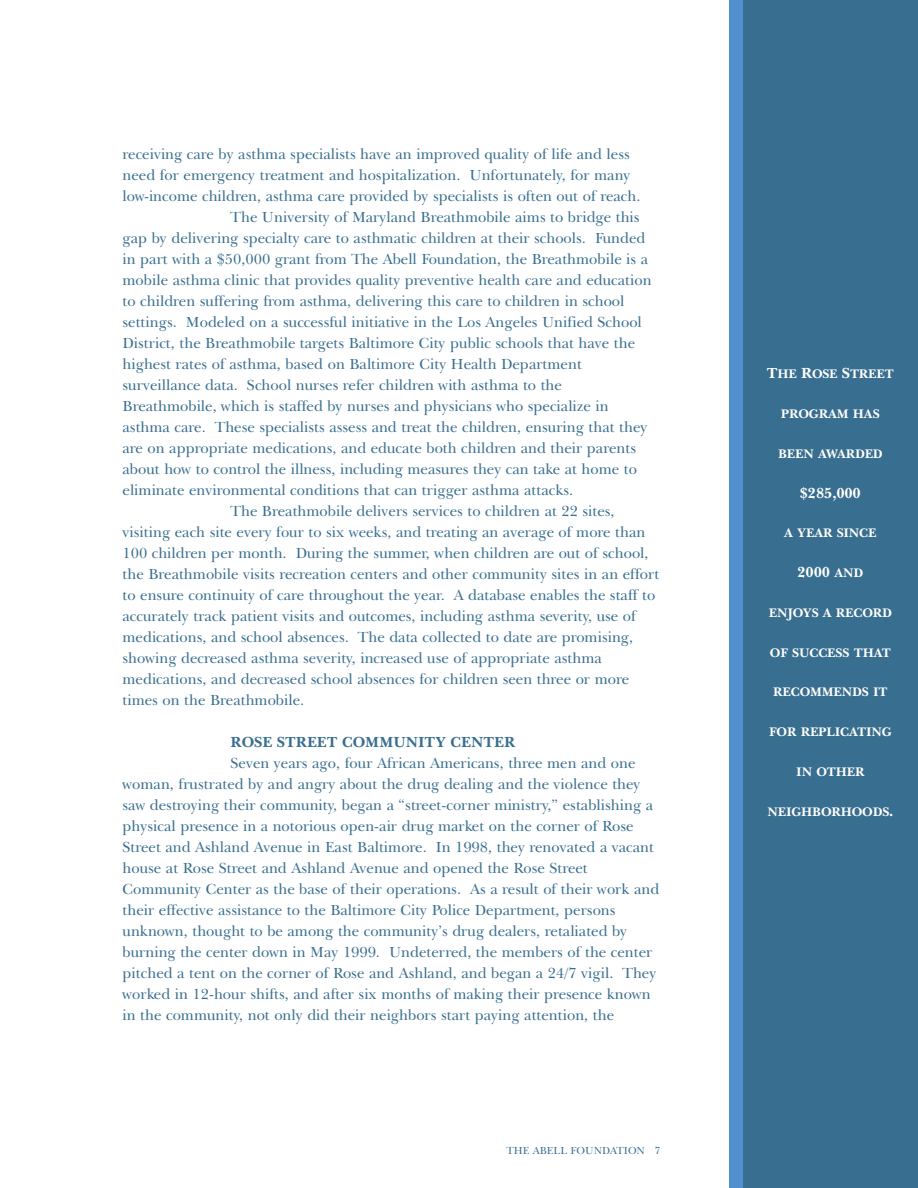
<style>
.page{position:relative;width:918px;height:1188px;background:#fff}
.page>*{position:absolute;margin:0;border:0;box-sizing:border-box;transform-origin:0 0}
.t1{font:15px/21px "New Baskerville IT Cby BT";color:#386e8f}
.t2{font:700 15px "New Baskerville IT Cby BT";color:#386e8f}
.t3{font:700 15px "New Baskerville IT Cby BT";letter-spacing:-.01em;color:#fff}
.t4{font:700 12.75px "New Baskerville IT Cby BT";letter-spacing:-.015em;color:#fff}
.t5{font:10.5px "New Baskerville IT Cby BT";color:#386e8f}
.s1{font-size:15px}
.s2{font-size:12.75px}
</style>
<div class="page">
<div style="left:743px;top:0;width:175px;height:1188px;background:#386e8f"></div>
<div style="left:729px;top:0;width:14px;height:1188px;background:#5090cc"></div>
<p class="t1" style="left:123px;top:145px;width:509px">receiving care by asthma specialists have an improved quality of life and less</p>
<p class="t1" style="left:123px;top:166px;width:510px">need for emergency treatment and hospitalization. Unfortunately, for many</p>
<p class="t1" style="left:123px;top:187px;width:519px">low-income children, asthma care provided by specialists is often out of reach.</p>
<p class="t1" style="left:231px;top:208px;width:411px">The University of Maryland Breathmobile aims to bridge this</p>
<p class="t1" style="left:123px;top:229px;width:524px">gap by delivering specialty care to asthmatic children at their schools. Funded</p>
<p class="t1" style="left:123px;top:250px;width:527px">in part with a $50,000 grant from The Abell Foundation, the Breathmobile is a</p>
<p class="t1" style="left:123px;top:271px;width:531px">mobile asthma clinic that provides quality preventive health care and education</p>
<p class="t1" style="left:123px;top:292px;width:503px">to children suffering from asthma, delivering this care to children in school</p>
<p class="t1" style="left:123px;top:313px;width:521px">settings. Modeled on a successful initiative in the Los Angeles Unified School</p>
<p class="t1" style="left:123px;top:334px;width:514px">District, the Breathmobile targets Baltimore City public schools that have the</p>
<p class="t1" style="left:123px;top:355px;width:461px">highest rates of asthma, based on Baltimore City Health Department</p>
<p class="t1" style="left:123px;top:376px;width:441px">surveillance data. School nurses refer children with asthma to the</p>
<p class="t1" style="left:123px;top:397px;width:488px">Breathmobile, which is staffed by nurses and physicians who specialize in</p>
<p class="t1" style="left:123px;top:418px;width:526px">asthma care. These specialists assess and treat the children, ensuring that they</p>
<p class="t1" style="left:123px;top:439px;width:515px">are on appropriate medications, and educate both children and their parents</p>
<p class="t1" style="left:123px;top:460px;width:516px">about how to control the illness, including measures they can take at home to</p>
<p class="t1" style="left:123px;top:481px;width:452px">eliminate environmental conditions that can trigger asthma attacks.</p>
<p class="t1" style="left:231px;top:502px;width:386px">The Breathmobile delivers services to children at 22 sites,</p>
<p class="t1" style="left:123px;top:523px;width:524px">visiting each site every four to six weeks, and treating an average of more than</p>
<p class="t1" style="left:123px;top:544px;width:528px">100 children per month. During the summer, when children are out of school,</p>
<p class="t1" style="left:123px;top:565px;width:538px">the Breathmobile visits recreation centers and other community sites in an effort</p>
<p class="t1" style="left:123px;top:586px;width:534px">to ensure continuity of care throughout the year. A database enables the staff to</p>
<p class="t1" style="left:123px;top:607px;width:515px">accurately track patient visits and outcomes, including asthma severity, use of</p>
<p class="t1" style="left:123px;top:628px;width:512px">medications, and school absences. The data collected to date are promising,</p>
<p class="t1" style="left:123px;top:649px;width:481px">showing decreased asthma severity, increased use of appropriate asthma</p>
<p class="t1" style="left:123px;top:670px;width:508px">medications, and decreased school absences for children seen three or more</p>
<p class="t1" style="left:123px;top:691px;width:183px">times on the Breathmobile.</p>
<p class="t2" style="left:231px;top:736px;width:286px">ROSE STREET COMMUNITY CENTER</p>
<p class="t1" style="left:123px;top:754px;width:538px;text-indent:108px">Seven years ago, four African Americans, three men and one woman, frustrated by and angry about the drug dealing and the violence they saw destroying their community, began a “street-corner ministry,” establishing a physical presence in a notorious open-air drug market on the corner of Rose Street and Ashland Avenue in East Baltimore. In 1998, they renovated a vacant house at Rose Street and Ashland Avenue and opened the Rose Street Community Center as the base of their operations. As a result of their work and their effective assistance to the Baltimore City Police Department, persons unknown, thought to be among the community’s drug dealers, retaliated by burning the center down in May 1999. Undeterred, the members of the center pitched a tent on the corner of Rose and Ashland, and began a 24/7 vigil. They worked in 12-hour shifts, and after six months of making their presence known in the community, not only did their neighbors start paying attention, the</p>
<p class="t5" style="left:507px;top:1147px;width:155px">THE ABELL FOUNDATION 7</p>
<p class="t4" style="left:767px;top:369px;width:129px"><span class="s1">T</span>HE <span class="s1">R</span>OSE <span class="s1">S</span>TREET</p>
<p class="t4" style="left:781px;top:409px;width:100px">PROGRAM HAS</p>
<p class="t4" style="left:778px;top:449px;width:106px">BEEN AWARDED</p>
<p class="t3" style="left:800px;top:487px;width:63px">$285,000</p>
<p class="t4" style="left:784px;top:528px;width:94px">A YEAR SINCE</p>
<p class="t3" style="left:798px;top:566px;width:67px">2000 <span class="s2">AND</span></p>
<p class="t4" style="left:769px;top:608px;width:125px">ENJOYS A RECORD</p>
<p class="t4" style="left:770px;top:648px;width:122px">OF SUCCESS THAT</p>
<p class="t4" style="left:773px;top:687px;width:116px">RECOMMENDS IT</p>
<p class="t4" style="left:769px;top:727px;width:124px">FOR REPLICATING</p>
<p class="t4" style="left:796px;top:767px;width:70px">IN OTHER</p>
<p class="t4" style="left:767px;top:807px;width:127px">NEIGHBORHOODS<span class="s1">.</span></p>
</div>
